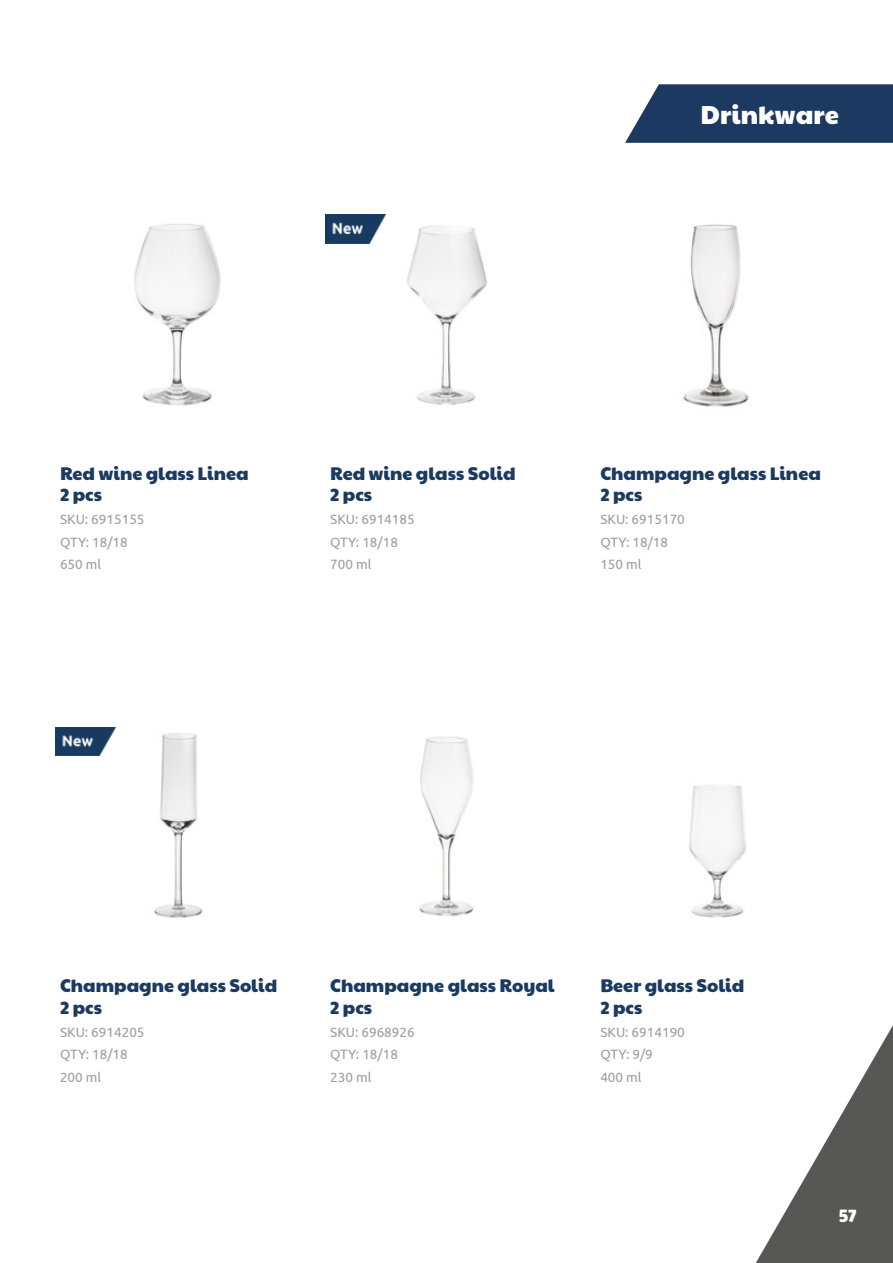
<style>
.page{position:relative;width:893px;height:1263px;background:#fff}
.page>*{position:absolute;margin:0;border:0;box-sizing:border-box;transform-origin:0 0}
.t1{font:25.5px "Paytone One";color:#fff}
.t2{font:18px/21.6px "Paytone One";color:#1b3a60}
.t3{font:18px "Paytone One";color:#fff}
.t4{font:13.5px/22.5px "Ubuntu";color:#9d9d9c}
</style>
<div class="page">
<svg style="left:756px;top:1025px;width:137px;height:238px"></svg>
<svg style="left:625px;top:84px;width:268px;height:59px;background:#2c476c"></svg>
<img style="left:134px;top:224px;width:87px;height:182px">
<img style="left:407px;top:225px;width:80px;height:180px">
<img style="left:683px;top:224px;width:66px;height:183px">
<img style="left:154px;top:733px;width:49px;height:185px">
<img style="left:55px;top:727px;width:61px;height:29px">
<img style="left:419px;top:737px;width:55px;height:180px">
<img style="left:689px;top:785px;width:58px;height:133px">
<img style="left:325px;top:215px;width:61px;height:28px">
<h1 class="t1" style="left:700px;top:91px;width:140px">Drinkware</h1>
<h2 class="t2" style="left:60px;top:461px;width:190px">Red wine glass Linea<br>2 pcs</h2>
<p class="t4" style="left:60px;top:530px;width:69px">QTY: 18/18<br>650 ml</p>
<p class="t4" style="left:60px;top:508px;width:86px">SKU: 6915155</p>
<h2 class="t2" style="left:330px;top:461px;width:187px">Red wine glass Solid<br>2 pcs</h2>
<p class="t4" style="left:330px;top:530px;width:69px">QTY: 18/18<br>700 ml</p>
<p class="t4" style="left:330px;top:508px;width:86px">SKU: 6914185</p>
<h2 class="t2" style="left:600px;top:461px;width:222px">Champagne glass Linea<br>2 pcs</h2>
<p class="t4" style="left:600px;top:530px;width:69px">QTY: 18/18<br>150 ml</p>
<p class="t4" style="left:600px;top:508px;width:86px">SKU: 6915170</p>
<h2 class="t2" style="left:60px;top:973px;width:219px">Champagne glass Solid<br>2 pcs</h2>
<p class="t4" style="left:60px;top:1043px;width:69px">QTY: 18/18<br>200 ml</p>
<p class="t4" style="left:60px;top:1020px;width:86px">SKU: 6914205</p>
<h2 class="t2" style="left:330px;top:973px;width:226px">Champagne glass Royal<br>2 pcs</h2>
<p class="t4" style="left:330px;top:1043px;width:69px">QTY: 18/18<br>230 ml</p>
<p class="t4" style="left:330px;top:1020px;width:86px">SKU: 6968926</p>
<h2 class="t2" style="left:600px;top:973px;width:146px">Beer glass Solid<br>2 pcs</h2>
<p class="t4" style="left:600px;top:1043px;width:54px">QTY: 9/9<br>400 ml</p>
<p class="t4" style="left:600px;top:1020px;width:86px">SKU: 6914190</p>
<h2 class="t3" style="left:839px;top:1199px;width:19px">57</h2>
</div>
